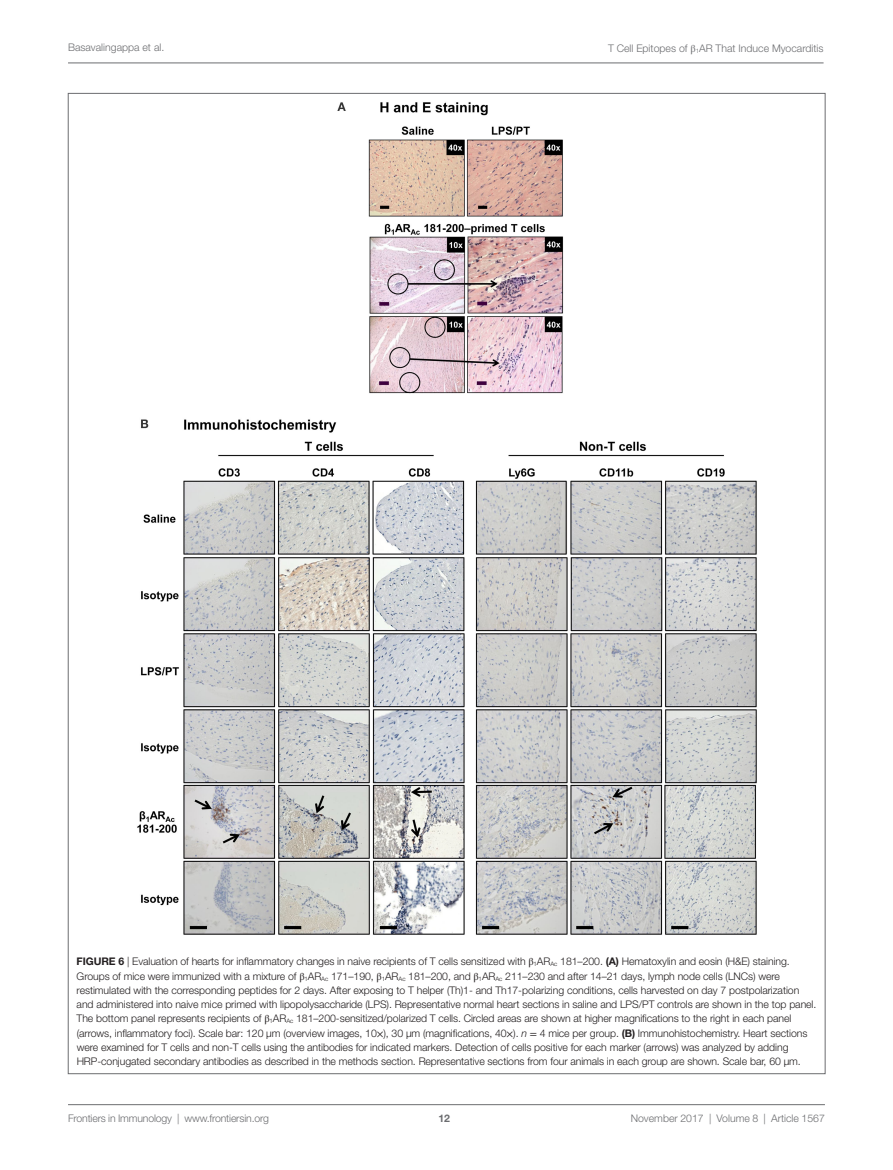
<style>
.page{position:relative;width:893px;height:1170px;background:#fff}
.page>*{position:absolute;margin:0;border:0;box-sizing:border-box;transform-origin:0 0}
.t1{font:300 10.5px/14.2px "Helvetica Neue LT Std";letter-spacing:-.005em;color:#231f20}
.t2{font:300 10.5px "Helvetica Neue LT Std";color:#6c6d70}
.t3{font:700 10.5px "Helvetica Neue LT Std";color:#6c6d70}
.s1{font-family:"STIX General";font-weight:400}
.s2{font-weight:700}
.s3{font-style:italic}
</style>
<div class="page">
<hr style="left:68px;top:63px;width:756px;height:1px;background:#6c6d70">
<hr style="left:68px;top:1104px;width:757px;height:1px;background:#6c6d70">
<img style="left:137px;top:102px;width:620px;height:833px">
<p class="t2" style="left:68px;top:41px;width:98px">Basavalingappa et al.</p>
<p class="t2" style="left:608px;top:42px;width:217px">T Cell Epitopes of <span class="s1">β</span><sub>1</sub>AR That Induce Myocarditis</p>
<p class="t1" style="left:77px;top:954px;width:741px"><span class="s2">FIG URE 6</span> | Evaluation of hearts for inflammatory changes in naive recipients of T cells sensitized with <span class="s1">β</span><sub>1</sub>AR<sub>Ac</sub> 181–200. <span class="s2">(A)</span> Hematoxylin and eosin (H&amp;E) staining.<br>Groups of mice were immunized with a mixture of <span class="s1">β</span><sub>1</sub>AR<sub>Ac</sub> 171–190, <span class="s1">β</span><sub>1</sub>AR<sub>Ac</sub> 181–200, and <span class="s1">β</span><sub>1</sub>AR<sub>Ac</sub> 211–230 and after 14–21 days, lymph node cells (LNCs) were restimulated with the corresponding peptides for 2 days. After exposing to T helper (Th)1- and Th17-polarizing conditions, cells harvested on day 7 postpolarization and administered into naive mice primed with lipopolysaccharide (LPS). Representative normal heart sections in saline and LPS/PT controls are shown in the top panel.<br>The bottom panel represents recipients of <span class="s1">β</span><sub>1</sub>AR<sub>Ac</sub> 181–200-sensitized/polarized T cells. Circled areas are shown at higher magnifications to the right in each panel (arrows, inflammatory foci). Scale bar: 120 µm (overview images, 10<span class="s1">×</span>), 30 µm (magnifications, 40<span class="s1">×</span>). <span class="s3">n</span> <span class="s1">=</span> 4 mice per group. <span class="s2">(B)</span> Immunohistochemistry. Heart sections were examined for T cells and non-T cells using the antibodies for indicated markers. Detection of cells positive for each marker (arrows) was analyzed by adding HRP-conjugated secondary antibodies as described in the methods section. Representative sections from four animals in each group are shown. Scale bar, 60 µm.</p>
<p class="t2" style="left:68px;top:1111px;width:203px">Frontiers in Immunology | www.frontiersin.org</p>
<p class="t2" style="left:631px;top:1111px;width:196px">November 2017 | Volume 8 | Article 1567</p>
<p class="t3" style="left:439px;top:1111px;width:13px">12</p>
</div>
